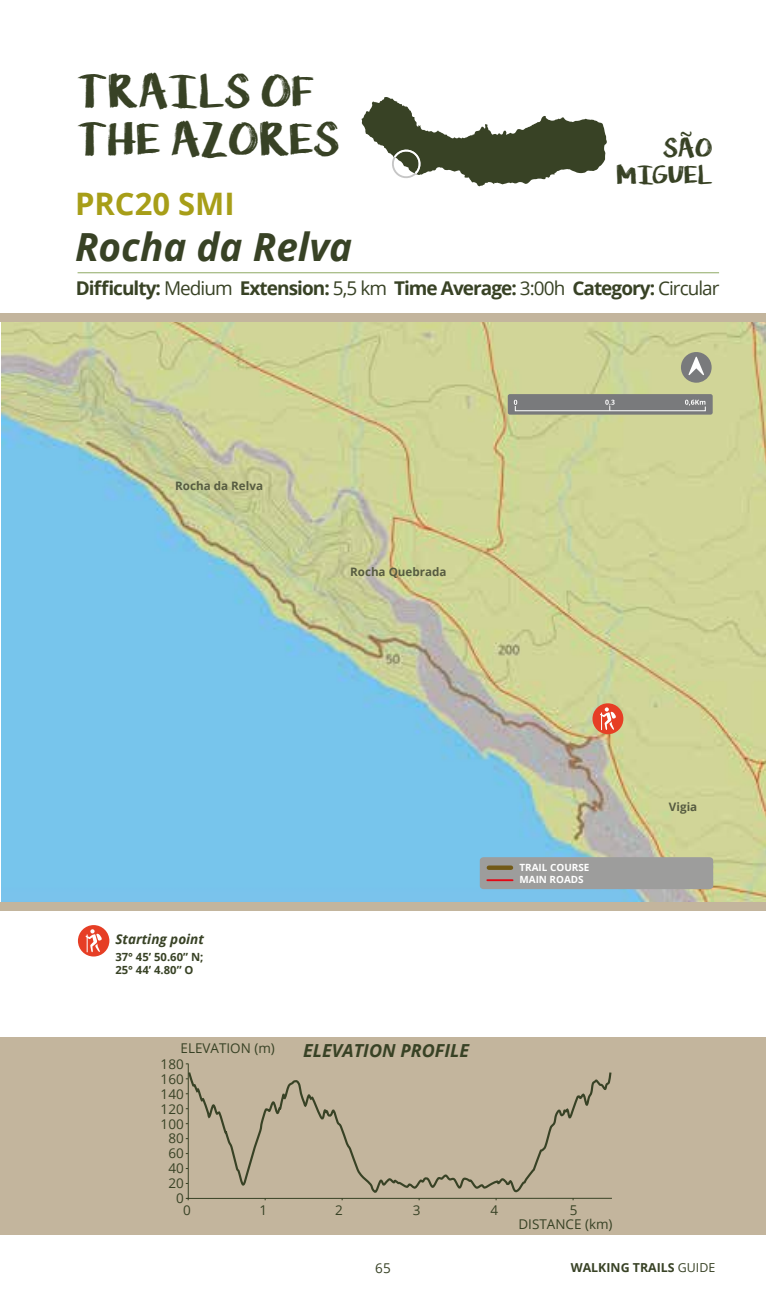
<style>
.page{position:relative;width:766px;height:1308px;background:#fff}
.page>*{position:absolute;margin:0;border:0;box-sizing:border-box;transform-origin:0 0}
.t1{font:40.05px/47.9px "KG Lifeis Messy";color:#384225}
.t2{font:italic 700 38.7px "Open Sans";color:#384225}
.t3{font:700 31.05px "Open Sans";color:#a79e18}
.t4{font:22.72px/27.2px "KG Lifeis Messy";color:#384225;text-align:right}
.t5{font:700 18.9px "Open Sans";letter-spacing:-.05em;color:#384225}
.t6{font:italic 700 18px "Open Sans";color:#384225}
.t7{font:13.5px/14.8px "Open Sans";color:#384225}
.t8{font:italic 700 13.5px "Open Sans";color:#384225}
.t9{font:700 12.38px "Open Sans";color:#384225}
.t10{font:700 11.7px "Open Sans";color:#575c41}
.t11{font:700 11.25px/13.5px "Open Sans";color:#384225}
.t12{font:700 9.9px "Open Sans";color:#fff}
.s1{font-weight:400}
</style>
<div class="page">
<img style="left:1px;top:321px;width:764px;height:581px">
<div style="left:592px;top:703px;width:31px;height:31px;background:#e63e25;border-radius:50%"></div>
<svg style="left:600px;top:707px;width:16px;height:23px"></svg>
<svg style="left:680px;top:352px;width:31px;height:31px"></svg>
<div style="left:0;top:313px;width:765px;height:8px;background:#c3b59d"></div>
<div style="left:0;top:902px;width:765px;height:8px;background:#c3b59d"></div>
<div style="left:1px;top:1037px;width:764px;height:197px;background:#c3b59d"></div>
<hr style="left:77px;top:272px;width:641px;height:1px;background:#a8bd87">
<div style="left:479px;top:857px;width:234px;height:32px;background:#9d9d9c;border-radius:4px"></div>
<hr style="left:487px;top:879px;width:25px;height:2px;background:#e30613">
<div style="left:488px;top:865px;width:23px;height:5px;background:#725a17"></div>
<svg style="left:361px;top:97px;width:245px;height:89px"></svg>
<div style="left:78px;top:925px;width:31px;height:31px;background:#e63e25;border-radius:50%"></div>
<svg style="left:85px;top:929px;width:17px;height:23px"></svg>
<div style="left:507px;top:394px;width:205px;height:20px;background:#797a7c;border-radius:2px"></div>
<svg style="left:513px;top:400px;width:4px;height:5px"></svg>
<svg style="left:685px;top:400px;width:20px;height:5px"></svg>
<div style="left:514px;top:405px;width:191px;height:6px;border:1px solid #fff"></div>
<svg style="left:605px;top:400px;width:9px;height:11px"></svg>
<hr style="left:188px;top:1063px;width:1px;height:135px;background:#384225">
<hr style="left:186px;top:1197px;width:425px;height:1px;background:#384225">
<svg style="left:186px;top:1069px;width:426px;height:125px"></svg>
<h1 class="t1" style="left:77px;top:68px;width:263px">TRAILS OF<br>THE AzORES</h1>
<p class="t4" style="left:616px;top:134px;width:97px">SÃO<br>MIGUEL</p>
<h3 class="t3" style="left:75px;top:182px;width:161px">PRC20 SMI</h3>
<h2 class="t2" style="left:75px;top:220px;width:279px">Rocha da Relva</h2>
<p class="t5" style="left:76px;top:275px;width:645px">Difficulty: <span class="s1">Medium</span> Extension: <span class="s1">5,5 km</span> Time Average: <span class="s1">3:00h</span> Category: <span class="s1">Circular</span></p>
<p class="t10" style="left:175px;top:477px;width:89px">Rocha da Relva</p>
<p class="t10" style="left:350px;top:564px;width:98px">Rocha Quebrada</p>
<p class="t12" style="left:519px;top:860px;width:71px">TRAIL COURSE</p>
<p class="t8" style="left:115px;top:930px;width:90px">Starting point</p>
<p class="t11" style="left:115px;top:949px;width:90px">37° 45’ 50.60” N;<br>25° 44’ 4.80” O</p>
<p class="t7" style="left:180px;top:1040px;width:96px">ELEVATION (m)</p>
<p class="t6" style="left:303px;top:1037px;width:167px">ELEVATION PROFILE</p>
<p class="t7" style="left:161px;top:1055px;width:25px">180</p>
<p class="t7" style="left:161px;top:1071px;width:25px">160</p>
<p class="t7" style="left:161px;top:1086px;width:25px">140</p>
<p class="t7" style="left:161px;top:1101px;width:25px">120</p>
<p class="t7" style="left:161px;top:1115px;width:25px">100</p>
<p class="t7" style="left:168px;top:1130px;width:17px">80</p>
<p class="t7" style="left:168px;top:1145px;width:17px">60<br>40</p>
<p class="t7" style="left:168px;top:1175px;width:17px">20</p>
<p class="t12" style="left:519px;top:872px;width:66px">MAIN ROADS</p>
<p class="t7" style="left:176px;top:1190px;width:9px">0</p>
<p class="t7" style="left:183px;top:1202px;width:9px">0</p>
<p class="t7" style="left:259px;top:1202px;width:9px">1</p>
<p class="t7" style="left:335px;top:1202px;width:9px">2</p>
<p class="t7" style="left:413px;top:1202px;width:9px">3</p>
<p class="t7" style="left:490px;top:1202px;width:9px">4</p>
<p class="t7" style="left:569px;top:1202px;width:9px">5</p>
<p class="t7" style="left:518px;top:1216px;width:96px">DISTANCE (km)</p>
<p class="t10" style="left:668px;top:798px;width:30px">Vigia</p>
<p class="t7" style="left:375px;top:1259px;width:17px">65</p>
<p class="t9" style="left:570px;top:1258px;width:146px">WALKING TRAILS <span class="s1">GUIDE</span></p>
</div>
